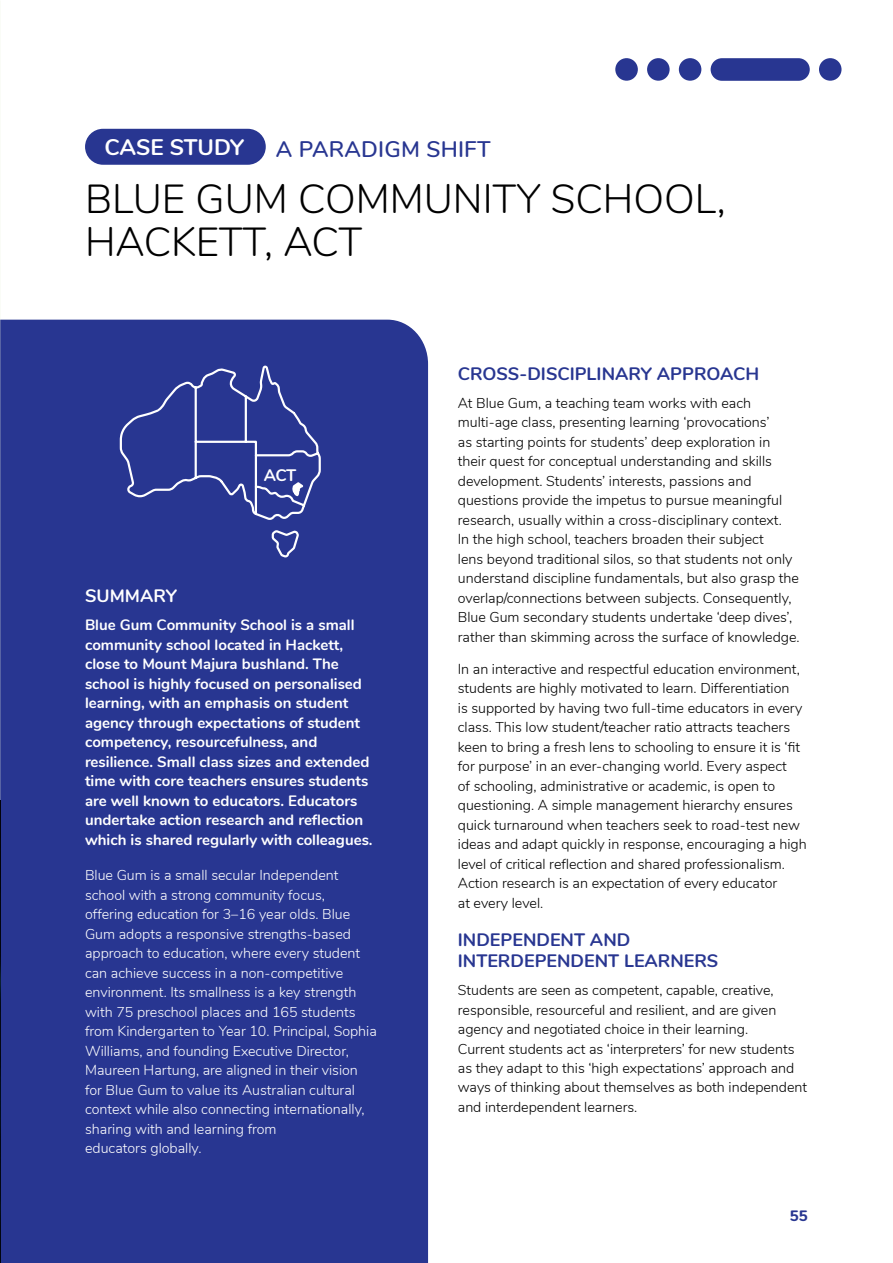
<style>
.page{position:relative;width:893px;height:1263px;background:#fff}
.page>*{position:absolute;margin:0;border:0;box-sizing:border-box;transform-origin:0 0}
.t1{font:300 40.5px/43.5px "Nunito";color:#000}
.t2{font:600 22.5px "Nunito";letter-spacing:.01em;color:#283691}
.t3{font:700 22.5px "Nunito";letter-spacing:-.01em;color:#fff}
.t4{font:700 18px/21px "Nunito";color:#283691}
.t5{font:700 18px "Nunito";color:#fff}
.t6{font:700 16.65px "Nunito";color:#fff}
.t7{font:700 15px/19.5px "Nunito";color:#fff}
.t8{font:800 15px "Nunito";color:#283691}
.t9{font:300 14.25px/19.5px "Nunito";color:#000}
.t10{font:300 14.25px/19.5px "Nunito";color:#fff}
</style>
<div class="page">
<div style="left:679px;top:58px;width:22px;height:23px;background:#283691;border-radius:50%"></div>
<div style="left:819px;top:58px;width:22px;height:23px;background:#283691;border-radius:50%"></div>
<div style="left:647px;top:58px;width:23px;height:23px;background:#283691;border-radius:50%"></div>
<div style="left:615px;top:58px;width:23px;height:23px;background:#283691;border-radius:50%"></div>
<div style="left:711px;top:58px;width:99px;height:23px;background:#283691;border-radius:11px"></div>
<div style="left:0;top:320px;width:428px;height:943px;background:#283691"></div>
<img style="left:0;top:800px;width:1px;height:463px">
<div style="left:85px;top:129px;width:181px;height:36px;background:#283691;border-radius:18px"></div>
<svg style="left:118px;top:364px;width:204px;height:196px"></svg>
<h2 class="t3" style="left:105px;top:131px;width:141px">CASE STUDY</h2>
<h2 class="t2" style="left:276px;top:132px;width:216px">A PARADIGM SHIFT</h2>
<h1 class="t1" style="left:85px;top:175px;width:642px">BLUE GUM COMMUNITY SCHOOL,<br>HACKETT, ACT</h1>
<p class="t6" style="left:264px;top:463px;width:34px">ACT</p>
<p class="t5" style="left:85px;top:583px;width:93px">SUMMARY</p>
<p class="t7" style="left:85px;top:614px;width:289px">Blue Gum Community School is a small community school located in Hackett, close to Mount Majura bushland. The school is highly focused on personalised learning, with an emphasis on student agency through expectations of student competency, resourcefulness, and resilience. Small class sizes and extended time with core teachers ensures students are well known to educators. Educators undertake action research and reflection which is shared regularly with colleagues.</p>
<p class="t10" style="left:85px;top:865px;width:293px">Blue Gum is a small secular Independent school with a strong community focus,<br>offering education for 3–16 year olds. Blue Gum adopts a responsive strengths-based approach to education, where every student can achieve success in a non-competitive environment. Its smallness is a key strength with 75 preschool places and 165 students from Kindergarten to Year 10. Principal, Sophia Williams, and founding Executive Director, Maureen Hartung, are aligned in their vision for Blue Gum to value its Australian cultural context while also connecting internationally, sharing with and learning from<br>educators globally.</p>
<p class="t4" style="left:458px;top:362px;width:303px">CROSS-DISCIPLINARY APPROACH</p>
<p class="t9" style="left:458px;top:392px;width:343px">At Blue Gum, a teaching team works with each multi-age class, presenting learning ‘provocations’<br>as starting points for students’ deep exploration in their quest for conceptual understanding and skills development. Students’ interests, passions and questions provide the impetus to pursue meaningful research, usually within a cross-disciplinary context.<br>In the high school, teachers broaden their subject<br>lens beyond traditional silos, so that students not only understand discipline fundamentals, but also grasp the overlap/connections between subjects. Consequently, Blue Gum secondary students undertake ‘deep dives’, rather than skimming across the surface of knowledge.</p>
<p class="t9" style="left:458px;top:658px;width:350px">In an interactive and respectful education environment, students are highly motivated to learn. Differentiation<br>is supported by having two full-time educators in every class. This low student/teacher ratio attracts teachers keen to bring a fresh lens to schooling to ensure it is ‘fit for purpose’ in an ever-changing world. Every aspect<br>of schooling, administrative or academic, is open to questioning. A simple management hierarchy ensures quick turnaround when teachers seek to road-test new ideas and adapt quickly in response, encouraging a high level of critical reflection and shared professionalism.<br>Action research is an expectation of every educator<br>at every level.</p>
<p class="t4" style="left:458px;top:928px;width:262px">INDEPENDENT AND<br>INTERDEPENDENT LEARNERS</p>
<p class="t9" style="left:458px;top:979px;width:351px">Students are seen as competent, capable, creative, responsible, resourceful and resilient, and are given agency and negotiated choice in their learning.<br>Current students act as ‘interpreters’ for new students as they adapt to this ‘high expectations’ approach and ways of thinking about themselves as both independent and interdependent learners.</p>
<p class="t8" style="left:790px;top:1205px;width:19px">55</p>
</div>
